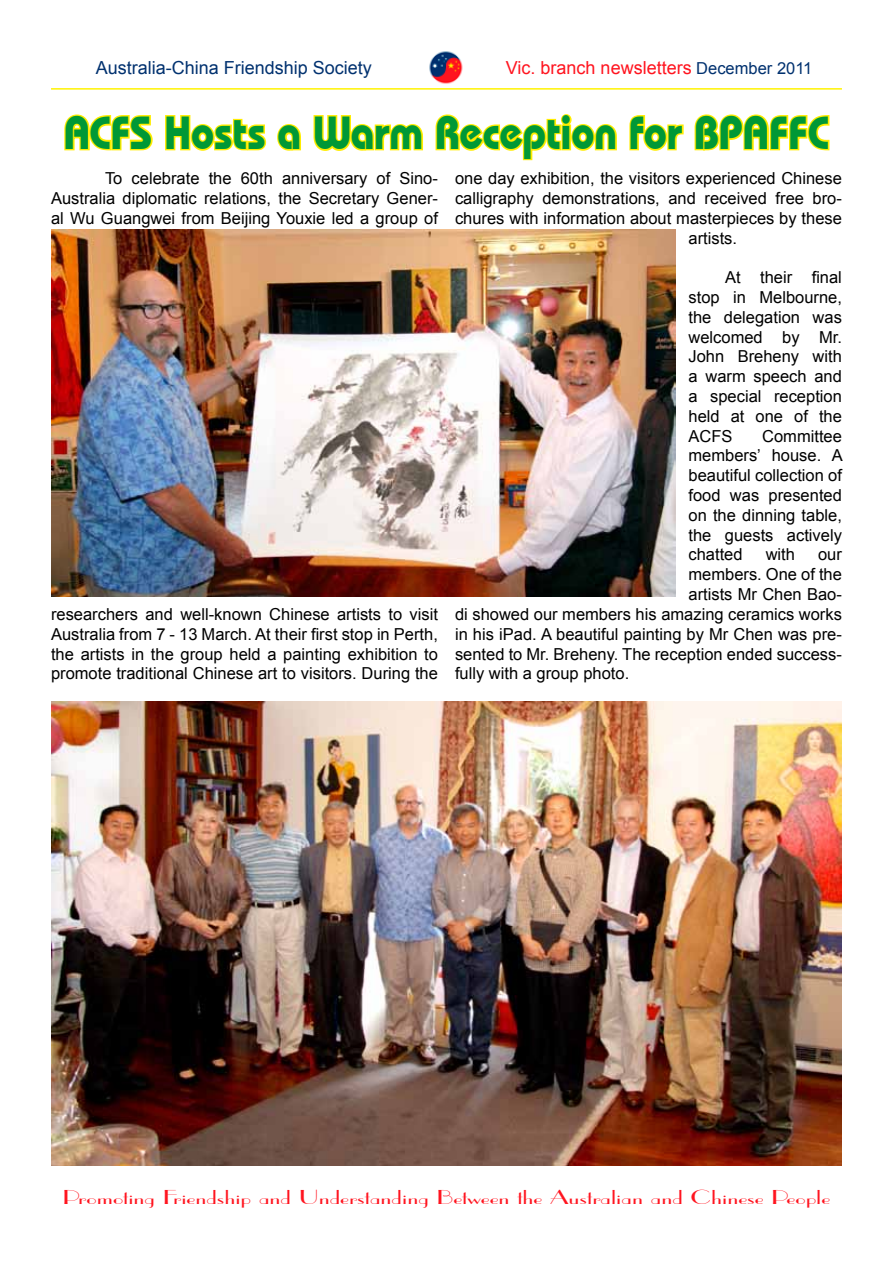
<style>
.page{position:relative;width:893px;height:1263px;background:#fff}
.page>*{position:absolute;margin:0;border:0;box-sizing:border-box;transform-origin:0 0}
.t1{font:700 46.2px "Bauhaus IT Cby BT";color:#009836;scale:.91 1}
.t2{font:19.2px "Parisian BT";color:#ff141f;scale:1.47 1}
.t3{font:18px "Arial";color:#ff141f}
.t4{font:18px "Arial";color:#00316f}
.t5{font:16.5px/19.8px "Arial";color:#000;text-align:justify}
.s1{font-size:16.5px;color:#00316f}
</style>
<div class="page">
<img style="left:429px;top:51px;width:34px;height:33px">
<hr style="left:51px;top:88px;width:791px;height:2px;background:#fff300">
<img style="left:51px;top:230px;width:625px;height:366px">
<img style="left:51px;top:702px;width:791px;height:463px">
<svg style="left:64px;top:114px;width:89px;height:37px"></svg>
<svg style="left:165px;top:115px;width:102px;height:36px"></svg>
<svg style="left:277px;top:124px;width:24px;height:27px"></svg>
<svg style="left:313px;top:115px;width:110px;height:36px"></svg>
<svg style="left:435px;top:114px;width:182px;height:47px"></svg>
<svg style="left:629px;top:115px;width:55px;height:36px"></svg>
<svg style="left:694px;top:114px;width:136px;height:37px"></svg>
<p class="t4" style="left:96px;top:56px;width:278px">Australia-China Friendship Society</p>
<p class="t3" style="left:506px;top:56px;width:308px">Vic. branch newsletters <span class="s1">December 2011</span></p>
<h1 class="t1" style="left:64px;top:104px;width:842px">ACFS Hosts a Warm Reception for BPAFFC</h1>
<p class="t5" style="left:51px;top:169px;width:388px;text-indent:54px">To celebrate the 60th anniversary of Sino-Australia diplomatic relations, the Secretary Gener&shy;al Wu Guangwei from Beijing Youxie led a group of</p>
<p class="t5" style="left:51px;top:604px;width:388px">researchers and well-known Chinese artists to visit Australia from 7 - 13 March. At their first stop in Perth, the artists in the group held a painting exhibition to promote traditional Chinese art to visitors. During the</p>
<p class="t5" style="left:455px;top:169px;width:388px">one day exhibition, the visitors experienced Chinese</p>
<p class="t5" style="left:455px;top:188px;width:388px">calligraphy demonstrations, and received free bro-</p>
<p class="t5" style="left:455px;top:208px;width:388px">chures with information about masterpieces by these</p>
<p class="t5" style="left:688px;top:228px;width:50px">artists.</p>
<p class="t5" style="left:688px;top:268px;width:155px;text-indent:36px">At their final stop in Melbourne, the delegation was welcomed by Mr.<br>John Breheny with a warm speech and a special reception held at one of the ACFS</p>
<p class="t5" style="left:688px;top:426px;width:156px;text-indent:74px">Committee members’ house. A beautiful collection of food was presented on the dinning table, the guests actively chatted</p>
<p class="t5" style="left:766px;top:545px;width:31px">with</p>
<p class="t5" style="left:818px;top:545px;width:25px">our</p>
<p class="t5" style="left:688px;top:565px;width:155px">members. One of the</p>
<p class="t5" style="left:688px;top:584px;width:155px">artists Mr Chen Bao-</p>
<p class="t5" style="left:455px;top:604px;width:388px">di showed our members his amazing ceramics works</p>
<p class="t5" style="left:455px;top:624px;width:388px">in his iPad. A beautiful painting by Mr Chen was pre-</p>
<p class="t5" style="left:455px;top:644px;width:388px">sented to Mr. Breheny. The reception ended success-</p>
<p class="t5" style="left:455px;top:664px;width:176px">fully with a group photo.</p>
<p class="t2" style="left:63px;top:1185px;width:524px">Promoting Friendship and Understanding Between the Australian and Chinese People</p>
</div>
